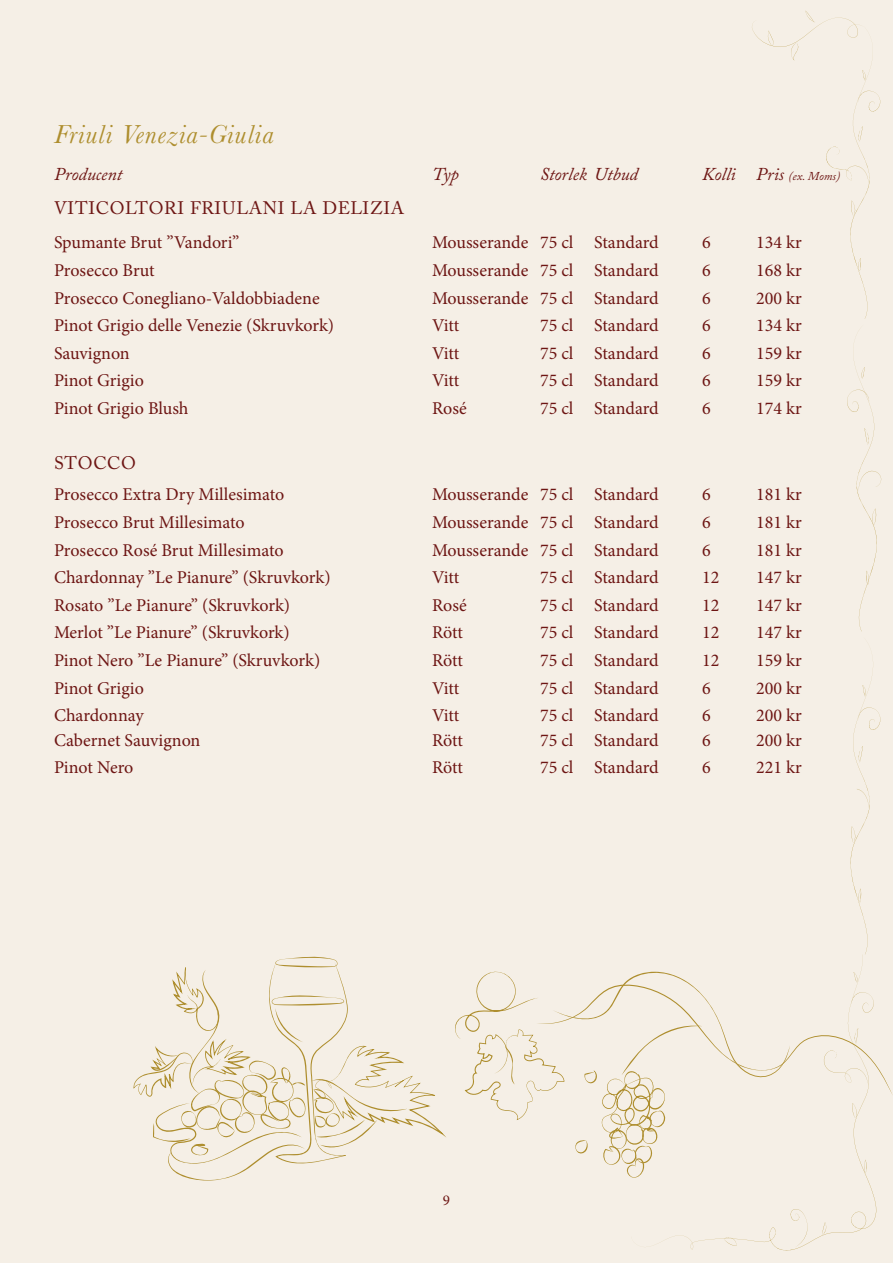
<style>
.page{position:relative;width:893px;height:1263px;background:#f5efe6}
.page>*{position:absolute;margin:0;border:0;box-sizing:border-box;transform-origin:0 0}
.t1{font:italic 27px "Baskerville";letter-spacing:.04em;color:#ae8e2e}
.t2{font:18px "Minion Pro";letter-spacing:-.005em;color:#6d1513}
.t3{font:italic 18px "Adobe Caslon Pro";color:#6d1513}
.t4{font:18px "Adobe Caslon Pro";letter-spacing:.04em;color:#6d1513}
.t5{font:15px "Minion Pro";color:#6d1513}
.s1{font-size:12px}
</style>
<div class="page">
<svg style="left:752px;top:11px;width:130px;height:620px"></svg>
<svg style="left:653px;top:1181px;width:224px;height:70px"></svg>
<svg style="left:133px;top:668px;width:760px;height:513px"></svg>
<h1 class="t1" style="left:54px;top:116px;width:221px">Friuli Venezia-Giulia</h1>
<p class="t3" style="left:54px;top:163px;width:70px">Producent</p>
<p class="t3" style="left:432px;top:163px;width:28px">Typ</p>
<p class="t3" style="left:540px;top:163px;width:100px">Storlek Utbud</p>
<p class="t3" style="left:702px;top:163px;width:140px">Kolli Pris <span class="s1">(ex. Moms)</span></p>
<p class="t4" style="left:54px;top:197px;width:352px">VITICOLTORI FRIULANI LA DELIZIA</p>
<p class="t2" style="left:54px;top:231px;width:187px">Spumante Brut ”Vandori”</p>
<p class="t2" style="left:432px;top:231px;width:228px">Mousserande 75 cl Standard</p>
<p class="t2" style="left:702px;top:231px;width:10px">6</p>
<p class="t2" style="left:756px;top:231px;width:47px">134 kr</p>
<p class="t2" style="left:54px;top:258px;width:102px">Prosecco Brut</p>
<p class="t2" style="left:432px;top:258px;width:228px">Mousserande 75 cl Standard</p>
<p class="t2" style="left:702px;top:258px;width:10px">6</p>
<p class="t2" style="left:756px;top:258px;width:47px">168 kr</p>
<p class="t2" style="left:54px;top:286px;width:267px">Prosecco Conegliano-Valdobbiadene</p>
<p class="t2" style="left:432px;top:286px;width:228px">Mousserande 75 cl Standard</p>
<p class="t2" style="left:702px;top:286px;width:10px">6</p>
<p class="t2" style="left:756px;top:286px;width:47px">200 kr</p>
<p class="t2" style="left:54px;top:313px;width:282px">Pinot Grigio delle Venezie (Skruvkork)</p>
<p class="t2" style="left:432px;top:313px;width:29px">Vitt</p>
<p class="t2" style="left:540px;top:313px;width:120px">75 cl Standard</p>
<p class="t2" style="left:702px;top:313px;width:10px">6</p>
<p class="t2" style="left:756px;top:313px;width:47px">134 kr</p>
<p class="t2" style="left:54px;top:341px;width:77px">Sauvignon</p>
<p class="t2" style="left:432px;top:341px;width:29px">Vitt</p>
<p class="t2" style="left:540px;top:341px;width:120px">75 cl Standard</p>
<p class="t2" style="left:702px;top:341px;width:10px">6</p>
<p class="t2" style="left:756px;top:341px;width:47px">159 kr</p>
<p class="t2" style="left:54px;top:369px;width:91px">Pinot Grigio</p>
<p class="t2" style="left:432px;top:369px;width:29px">Vitt</p>
<p class="t2" style="left:540px;top:369px;width:120px">75 cl Standard</p>
<p class="t2" style="left:702px;top:369px;width:10px">6</p>
<p class="t2" style="left:756px;top:369px;width:47px">159 kr</p>
<p class="t2" style="left:54px;top:396px;width:136px">Pinot Grigio Blush</p>
<p class="t2" style="left:432px;top:396px;width:36px">Rosé</p>
<p class="t2" style="left:540px;top:396px;width:120px">75 cl Standard</p>
<p class="t2" style="left:702px;top:396px;width:10px">6</p>
<p class="t2" style="left:756px;top:396px;width:47px">174 kr</p>
<p class="t4" style="left:54px;top:452px;width:83px">STOCCO</p>
<p class="t2" style="left:54px;top:483px;width:232px">Prosecco Extra Dry Millesimato</p>
<p class="t2" style="left:432px;top:483px;width:228px">Mousserande 75 cl Standard</p>
<p class="t2" style="left:702px;top:483px;width:10px">6</p>
<p class="t2" style="left:756px;top:483px;width:47px">181 kr</p>
<p class="t2" style="left:54px;top:510px;width:192px">Prosecco Brut Millesimato</p>
<p class="t2" style="left:432px;top:510px;width:228px">Mousserande 75 cl Standard</p>
<p class="t2" style="left:702px;top:510px;width:10px">6</p>
<p class="t2" style="left:756px;top:510px;width:47px">181 kr</p>
<p class="t2" style="left:54px;top:538px;width:231px">Prosecco Rosé Brut Millesimato</p>
<p class="t2" style="left:432px;top:538px;width:228px">Mousserande 75 cl Standard</p>
<p class="t2" style="left:702px;top:538px;width:10px">6</p>
<p class="t2" style="left:756px;top:538px;width:47px">181 kr</p>
<p class="t2" style="left:54px;top:565px;width:278px">Chardonnay ”Le Pianure” (Skruvkork)</p>
<p class="t2" style="left:432px;top:565px;width:29px">Vitt</p>
<p class="t2" style="left:540px;top:565px;width:120px">75 cl Standard</p>
<p class="t2" style="left:702px;top:565px;width:19px">12</p>
<p class="t2" style="left:756px;top:565px;width:47px">147 kr</p>
<p class="t2" style="left:54px;top:593px;width:238px">Rosato ”Le Pianure” (Skruvkork)</p>
<p class="t2" style="left:432px;top:593px;width:36px">Rosé</p>
<p class="t2" style="left:540px;top:593px;width:120px">75 cl Standard</p>
<p class="t2" style="left:702px;top:593px;width:19px">12</p>
<p class="t2" style="left:756px;top:593px;width:47px">147 kr</p>
<p class="t2" style="left:54px;top:621px;width:237px">Merlot ”Le Pianure” (Skruvkork)</p>
<p class="t2" style="left:432px;top:621px;width:33px">Rött</p>
<p class="t2" style="left:540px;top:621px;width:120px">75 cl Standard</p>
<p class="t2" style="left:702px;top:621px;width:19px">12</p>
<p class="t2" style="left:756px;top:621px;width:47px">147 kr</p>
<p class="t2" style="left:54px;top:648px;width:268px">Pinot Nero ”Le Pianure” (Skruvkork)</p>
<p class="t2" style="left:432px;top:648px;width:33px">Rött</p>
<p class="t2" style="left:540px;top:648px;width:120px">75 cl Standard</p>
<p class="t2" style="left:702px;top:648px;width:19px">12</p>
<p class="t2" style="left:756px;top:648px;width:47px">159 kr</p>
<p class="t2" style="left:54px;top:676px;width:91px">Pinot Grigio</p>
<p class="t2" style="left:432px;top:676px;width:29px">Vitt</p>
<p class="t2" style="left:540px;top:676px;width:120px">75 cl Standard</p>
<p class="t2" style="left:702px;top:676px;width:10px">6</p>
<p class="t2" style="left:756px;top:676px;width:47px">200 kr</p>
<p class="t2" style="left:54px;top:703px;width:91px">Chardonnay</p>
<p class="t2" style="left:432px;top:703px;width:29px">Vitt</p>
<p class="t2" style="left:540px;top:703px;width:120px">75 cl Standard</p>
<p class="t2" style="left:702px;top:703px;width:10px">6</p>
<p class="t2" style="left:756px;top:703px;width:47px">200 kr</p>
<p class="t2" style="left:54px;top:728px;width:148px">Cabernet Sauvignon</p>
<p class="t2" style="left:432px;top:728px;width:33px">Rött</p>
<p class="t2" style="left:540px;top:728px;width:120px">75 cl Standard</p>
<p class="t2" style="left:702px;top:728px;width:10px">6</p>
<p class="t2" style="left:756px;top:728px;width:47px">200 kr</p>
<p class="t2" style="left:54px;top:756px;width:81px">Pinot Nero</p>
<p class="t2" style="left:432px;top:756px;width:33px">Rött</p>
<p class="t2" style="left:540px;top:756px;width:120px">75 cl Standard</p>
<p class="t2" style="left:702px;top:756px;width:10px">6</p>
<p class="t2" style="left:756px;top:756px;width:47px">221 kr</p>
<p class="t5" style="left:443px;top:1190px;width:9px">9</p>
</div>
